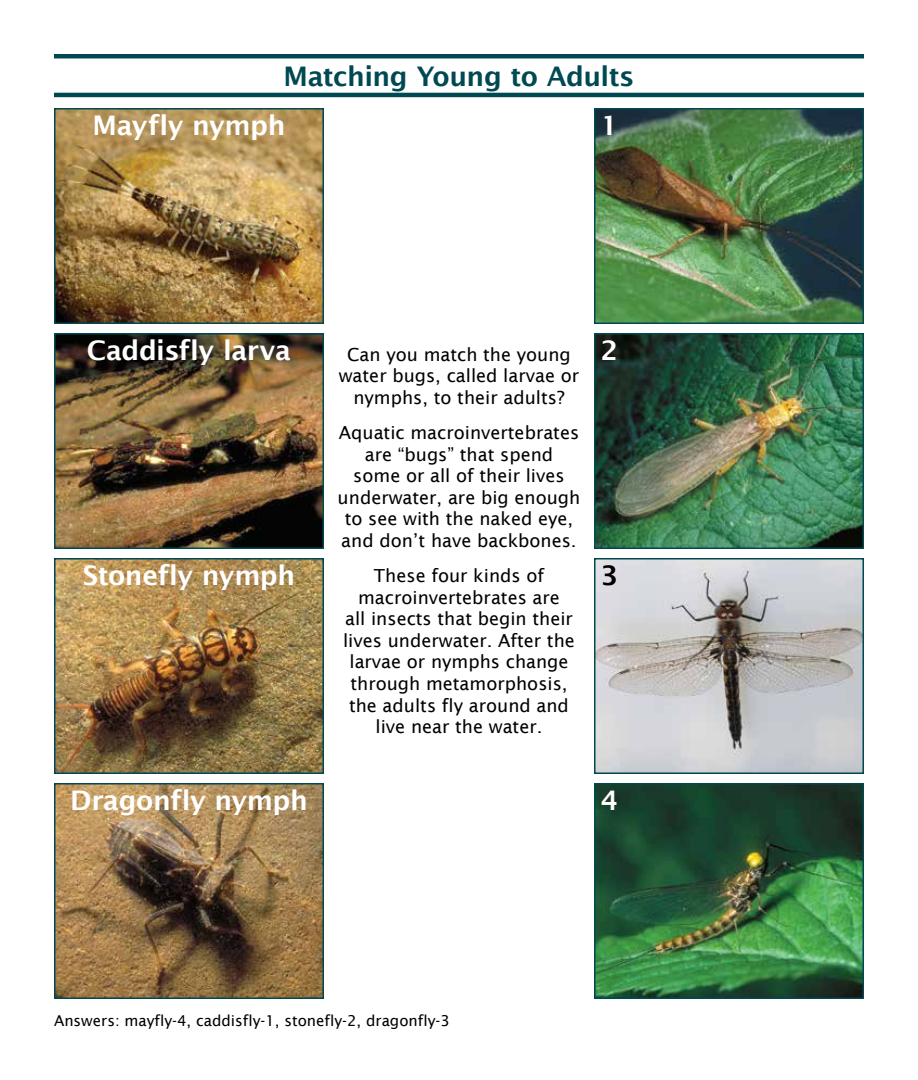
<style>
.page{position:relative;width:918px;height:1080px;background:#fff}
.page>*{position:absolute;margin:0;border:0;box-sizing:border-box;transform-origin:0 0}
.t1{font:600 27px "Lucida Sans";letter-spacing:-.015em;color:#fff}
.t2{font:600 27px "Lucida Sans";letter-spacing:-.02em;color:#004952}
.t3{font:600 27px "Lucida Sans";color:#000}
.t4{font:18px/21.6px "Lucida Sans";color:#000;text-align:center}
.t5{font:15px "Lucida Sans";color:#000}
</style>
<div class="page">
<img style="left:597px;top:786px;width:264px;height:210px">
<div style="left:594px;top:783px;width:270px;height:216px;border:2px solid #004952"></div>
<img style="left:597px;top:561px;width:264px;height:210px">
<div style="left:594px;top:558px;width:270px;height:216px;border:2px solid #004952"></div>
<img style="left:597px;top:336px;width:264px;height:210px">
<div style="left:594px;top:333px;width:270px;height:216px;border:2px solid #004952"></div>
<img style="left:597px;top:111px;width:264px;height:210px">
<div style="left:594px;top:108px;width:270px;height:216px;border:2px solid #004952"></div>
<img style="left:57px;top:786px;width:264px;height:210px">
<div style="left:54px;top:783px;width:270px;height:216px;border:2px solid #004952"></div>
<img style="left:57px;top:561px;width:264px;height:210px">
<div style="left:54px;top:558px;width:270px;height:216px;border:2px solid #004952"></div>
<img style="left:57px;top:336px;width:264px;height:210px">
<div style="left:54px;top:333px;width:270px;height:216px;border:2px solid #004952"></div>
<img style="left:57px;top:111px;width:264px;height:210px">
<div style="left:54px;top:108px;width:270px;height:216px;border:2px solid #004952"></div>
<hr style="left:54px;top:93px;width:810px;height:4px;background:#004952">
<hr style="left:54px;top:54px;width:810px;height:4px;background:#004952">
<h1 class="t2" style="left:283px;top:61px;width:353px">Matching Young to Adults</h1>
<h1 class="t1" style="left:93px;top:110px;width:194px">Mayfly nymph</h1>
<h1 class="t1" style="left:601px;top:110px;width:19px">1</h1>
<h1 class="t1" style="left:87px;top:335px;width:206px">Caddisfly larva</h1>
<h1 class="t1" style="left:83px;top:560px;width:214px">Stonefly nymph</h1>
<p class="t4" style="left:339px;top:343px;width:242px">Can you match the young water bugs, called larvae or nymphs, to their adults?</p>
<p class="t4" style="left:338px;top:422px;width:244px">Aquatic macroinvertebrates are “bugs” that spend<br>some or all of their lives underwater, are big enough to see with the naked eye, and don’t have backbones.</p>
<p class="t4" style="left:343px;top:565px;width:233px">These four kinds of macroinvertebrates are<br>all insects that begin their lives underwater. After the larvae or nymphs change through metamorphosis, the adults fly around and live near the water.</p>
<h1 class="t1" style="left:601px;top:335px;width:19px">2</h1>
<h1 class="t3" style="left:601px;top:560px;width:19px">3</h1>
<h1 class="t1" style="left:70px;top:785px;width:239px">Dragonfly nymph</h1>
<h1 class="t1" style="left:601px;top:785px;width:19px">4</h1>
<p class="t5" style="left:54px;top:1012px;width:397px">Answers: mayfly-4, caddisfly-1, stonefly-2, dragonfly-3</p>
</div>
